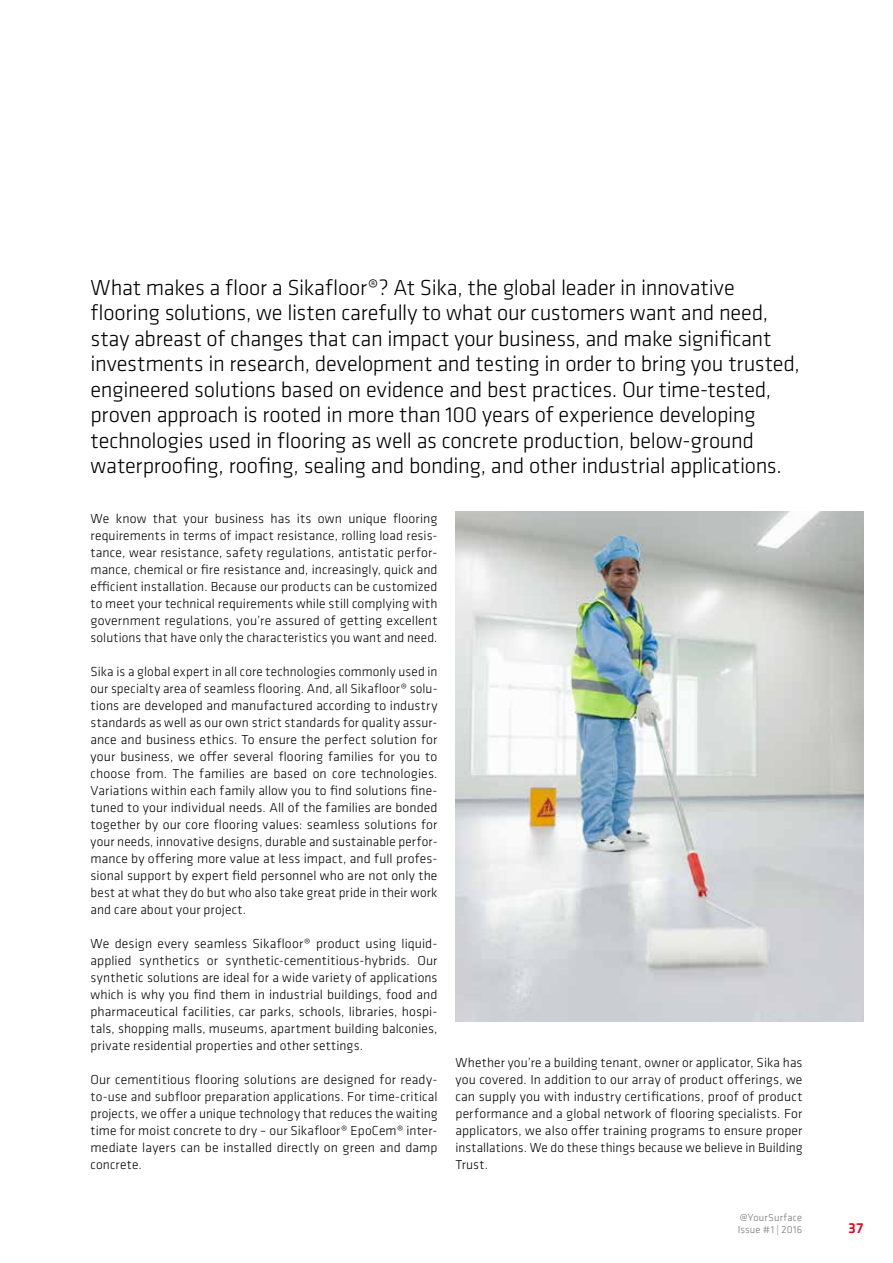
<style>
.page{position:relative;width:893px;height:1263px;background:#fff}
.page>*{position:absolute;margin:0;border:0;box-sizing:border-box;transform-origin:0 0}
.t1{font:300 22.5px/25.5px "Klavika";letter-spacing:-.015em;color:#000}
.t2{font:500 15px "Klavika";color:#e2001a}
.t3{font:300 13.5px/17px "Klavika";letter-spacing:.01em;color:#000;text-align:justify}
.t4{font:300 10.5px/12.6px "Klavika";letter-spacing:.015em;color:#707172}
</style>
<div class="page">
<img style="left:455px;top:511px;width:408px;height:511px">
<p class="t1" style="left:91px;top:274px;width:711px">What makes a floor a Sikafloor®? At Sika, the global leader in innovative flooring solutions, we listen carefully to what our customers want and need, stay abreast of changes that can impact your business, and make significant investments in research, development and testing in order to bring you trusted, engineered solutions based on evidence and best practices. Our time-tested, proven approach is rooted in more than 100 years of experience developing technologies used in flooring as well as concrete production, below-ground waterproofing, roofing, sealing and bonding, and other industrial applications.</p>
<p class="t3" style="left:91px;top:510px;width:348px">We know that your business has its own unique flooring requirements in terms of impact resistance, rolling load resis&shy;tance, wear resistance, safety regulations, antistatic perfor&shy;mance, chemical or fire resistance and, increasingly, quick and efficient installation. Because our products can be customized to meet your technical requirements while still complying with government regulations, you’re assured of getting excellent solutions that have only the characteristics you want and need.</p>
<p class="t3" style="left:91px;top:663px;width:349px">Sika is a global expert in all core technologies commonly used in our specialty area of seamless flooring. And, all Sikafloor® solu&shy;tions are developed and manufactured according to industry standards as well as our own strict standards for quality assur&shy;ance and business ethics. To ensure the perfect solution for your business, we offer several flooring families for you to choose from. The families are based on core technologies.<br>Variations within each family allow you to find solutions fine&shy;tuned to your individual needs. All of the families are bonded together by our core flooring values: seamless solutions for your needs, innovative designs, durable and sustainable perfor&shy;mance by offering more value at less impact, and full profes&shy;sional support by expert field personnel who are not only the best at what they do but who also take great pride in their work and care about your project.</p>
<p class="t3" style="left:91px;top:935px;width:348px">We design every seamless Sikafloor® product using liquid&shy;applied synthetics or synthetic-cementitious-hybrids. Our synthetic solutions are ideal for a wide variety of applications which is why you find them in industrial buildings, food and pharmaceutical facilities, car parks, schools, libraries, hospi&shy;tals, shopping malls, museums, apartment building balconies, private residential properties and other settings.</p>
<p class="t3" style="left:91px;top:1071px;width:348px">Our cementitious flooring solutions are designed for ready&shy;to-use and subfloor preparation applications. For time-critical projects, we offer a unique technology that reduces the waiting time for moist concrete to dry – our Sikafloor® EpoCem® inter&shy;mediate layers can be installed directly on green and damp concrete.</p>
<p class="t3" style="left:455px;top:1054px;width:349px">Whether you’re a building tenant, owner or applicator, Sika has you covered. In addition to our array of product offerings, we can supply you with industry certifications, proof of product performance and a global network of flooring specialists. For applicators, we also offer training programs to ensure proper installations. We do these things because we believe in Building Trust.</p>
<p class="t4" style="left:738px;top:1211px;width:66px">@YourSurface<br>Issue #1 | 2016</p>
<p class="t2" style="left:849px;top:1218px;width:16px">37</p>
</div>
